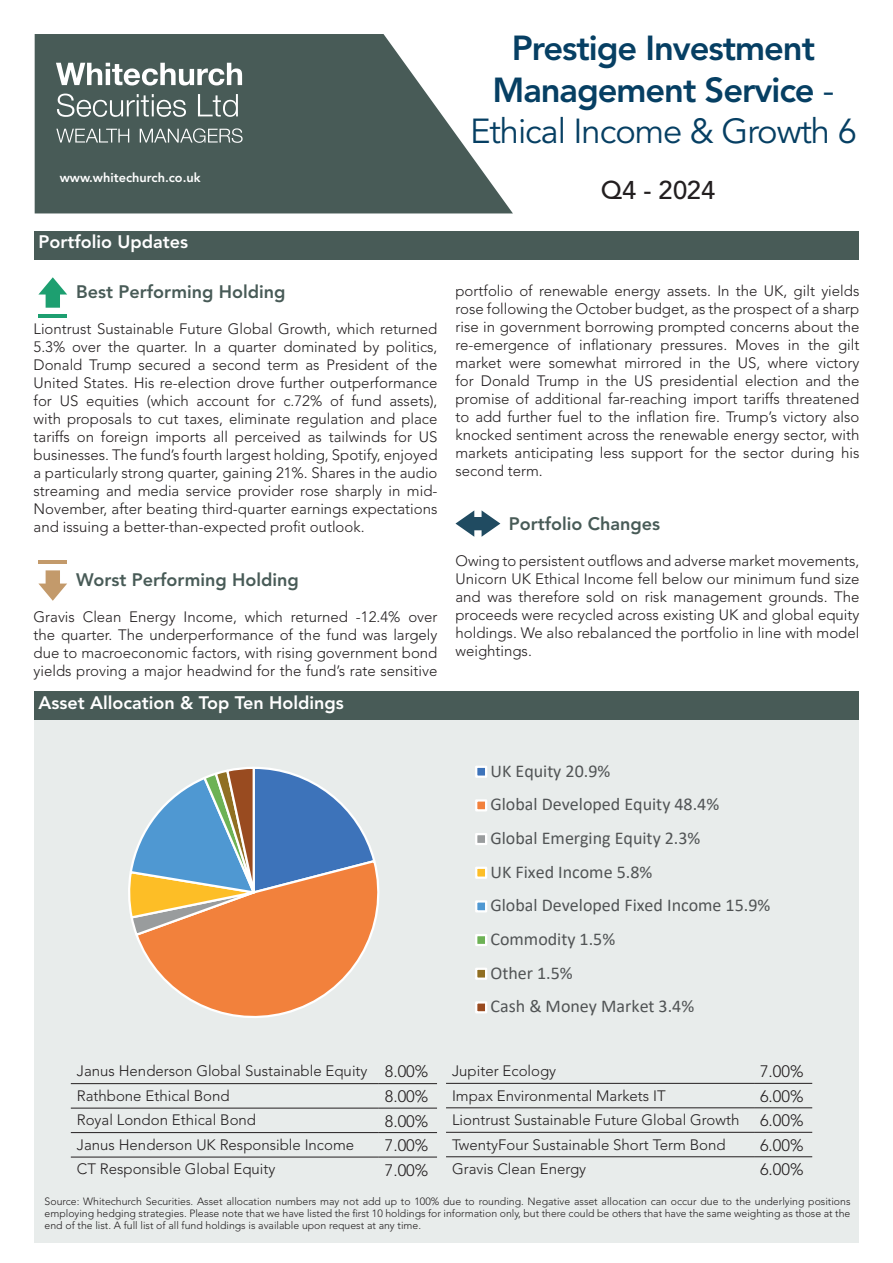
<style>
.page{position:relative;width:893px;height:1263px;background:#fff}
.page>*{position:absolute;margin:0;border:0;box-sizing:border-box;transform-origin:0 0}
.t1{font:800 34.5px/41.4px "Avenir LT Std";letter-spacing:-.03em;color:#063f63;text-align:center}
.t2{font:500 25.5px "Avenir LT Std";color:#231f20}
.t3{font:18px/33.6px "Calibri";color:#515455}
.t4{font:800 18px "Avenir LT Std";color:#485b57}
.t5{font:800 18px "Avenir LT Std";color:#fff}
.t6{font:300 16.5px "Avenir LT Std";color:#231f20}
.t7{font:300 15px/18px "Avenir LT Std";color:#231f20;text-align:justify}
.t8{font:800 12.75px "Avenir LT Std";color:#fff}
.t9{font:300 10.5px/12px "Avenir LT Std";color:#231f20;text-align:justify}
.s1{font-weight:400}
.s2{font-size:16.5px}
</style>
<div class="page">
<div style="left:34px;top:720px;width:825px;height:523px;background:#e8eceb"></div>
<div style="left:34px;top:231px;width:825px;height:28px;background:#485b57"></div>
<svg style="left:35px;top:34px;width:478px;height:179px;fill:#485b57"></svg>
<svg style="left:56px;top:128px;width:187px;height:15px;background:#73827f"></svg>
<svg style="left:57px;top:94px;width:181px;height:23px;background:#72807d"></svg>
<svg style="left:56px;top:63px;width:186px;height:22px"></svg>
<div style="left:34px;top:691px;width:825px;height:29px;background:#485b57"></div>
<hr style="left:71px;top:1083px;width:308px;height:1px;background:#231f20">
<hr style="left:379px;top:1083px;width:58px;height:1px;background:#231f20">
<hr style="left:71px;top:1108px;width:308px;height:1px;background:#231f20">
<hr style="left:379px;top:1108px;width:58px;height:1px;background:#231f20">
<hr style="left:71px;top:1132px;width:308px;height:1px;background:#231f20">
<hr style="left:379px;top:1132px;width:58px;height:1px;background:#231f20">
<hr style="left:71px;top:1157px;width:308px;height:1px;background:#231f20">
<hr style="left:379px;top:1157px;width:58px;height:1px;background:#231f20">
<hr style="left:446px;top:1107px;width:308px;height:1px;background:#231f20">
<hr style="left:754px;top:1107px;width:58px;height:1px;background:#231f20">
<hr style="left:446px;top:1132px;width:308px;height:1px;background:#231f20">
<hr style="left:754px;top:1132px;width:58px;height:1px;background:#231f20">
<hr style="left:446px;top:1083px;width:308px;height:1px;background:#231f20">
<hr style="left:754px;top:1083px;width:58px;height:1px;background:#231f20">
<hr style="left:446px;top:1156px;width:308px;height:1px;background:#231f20">
<hr style="left:754px;top:1156px;width:58px;height:1px;background:#231f20">
<svg style="left:38px;top:570px;width:29px;height:31px"></svg>
<hr style="left:38px;top:560px;width:29px;height:4px;background:#c39a6b">
<svg style="left:455px;top:510px;width:45px;height:27px"></svg>
<svg style="left:38px;top:277px;width:29px;height:31px"></svg>
<hr style="left:38px;top:314px;width:29px;height:4px;background:#1d9f70">
<svg style="left:128px;top:767px;width:251px;height:251px"></svg>
<div style="left:475px;top:766px;width:12px;height:12px;background:#3d73ba;border:2px solid #fff"></div>
<div style="left:475px;top:799px;width:12px;height:12px;background:#f2813c;border:2px solid #fff"></div>
<div style="left:475px;top:833px;width:12px;height:12px;background:#999c9d;border:2px solid #fff"></div>
<div style="left:475px;top:867px;width:12px;height:12px;background:#fdbe26;border:2px solid #fff"></div>
<div style="left:475px;top:900px;width:12px;height:12px;background:#4f98d2;border:2px solid #fff"></div>
<div style="left:475px;top:934px;width:12px;height:12px;background:#6db255;border:2px solid #fff"></div>
<div style="left:475px;top:968px;width:12px;height:12px;background:#906f22;border:2px solid #fff"></div>
<div style="left:475px;top:1001px;width:12px;height:12px;background:#994b20;border:2px solid #fff"></div>
<p class="t8" style="left:60px;top:170px;width:142px">www.whitechurch.co.uk</p>
<p class="t5" style="left:39px;top:232px;width:151px">Portfolio Updates</p>
<p class="t4" style="left:76px;top:281px;width:211px">Best Performing Holding</p>
<p class="t7" style="left:34px;top:320px;width:405px">Liontrust Sustainable Future Global Growth, which returned 5.3% over the quarter. In a quarter dominated by politics, Donald Trump secured a second term as President of the United States. His re-election drove further outperformance for US equities (which account for c.72% of fund assets), with proposals to cut taxes, eliminate regulation and place tariffs on foreign imports all perceived as tailwinds for US businesses. The fund’s fourth largest holding, Spotify, enjoyed a particularly strong quarter, gaining 21%. Shares in the audio streaming and media service provider rose sharply in mid-November, after beating third-quarter earnings expectations and issuing a better-than-expected profit outlook.</p>
<p class="t4" style="left:76px;top:569px;width:224px">Worst Performing Holding</p>
<p class="t7" style="left:34px;top:608px;width:405px">Gravis Clean Energy Income, which returned -12.4% over the quarter. The underperformance of the fund was largely due to macroeconomic factors, with rising government bond yields proving a major headwind for the fund’s rate sensitive</p>
<p class="t5" style="left:38px;top:692px;width:307px">Asset Allocation &amp; Top Ten Holdings</p>
<h1 class="t1" style="left:470px;top:28px;width:388px">Prestige Investment<br>Management Service <span class="s1">-<br>Ethical Income &amp; Growth 6</span></h1>
<h2 class="t2" style="left:601px;top:175px;width:116px">Q4 - 2024</h2>
<p class="t7" style="left:455px;top:282px;width:405px">portfolio of renewable energy assets. In the UK, gilt yields rose following the October budget, as the prospect of a sharp rise in government borrowing prompted concerns about the re-emergence of inflationary pressures. Moves in the gilt market were somewhat mirrored in the US, where victory for Donald Trump in the US presidential election and the promise of additional far-reaching import tariffs threatened to add further fuel to the inflation fire. Trump’s victory also knocked sentiment across the renewable energy sector, with markets anticipating less support for the sector during his second term.</p>
<p class="t4" style="left:509px;top:513px;width:153px">Portfolio Changes</p>
<p class="t7" style="left:455px;top:552px;width:405px">Owing to persistent outflows and adverse market movements, Unicorn UK Ethical Income fell below our minimum fund size and was therefore sold on risk management grounds. The proceeds were recycled across existing UK and global equity holdings. We also rebalanced the portfolio in line with model weightings.</p>
<p class="t7" style="left:77px;top:1059px;width:353px;line-height:24.8px">Janus Henderson Global Sustainable Equity <span class="s2">8.00%<br></span>Rathbone Ethical Bond</p>
<p class="t6" style="left:385px;top:1087px;width:45px">8.00%</p>
<p class="t7" style="left:77px;top:1111px;width:181px">Royal London Ethical Bond</p>
<p class="t6" style="left:385px;top:1111px;width:45px">8.00%</p>
<p class="t7" style="left:77px;top:1136px;width:279px">Janus Henderson UK Responsible Income</p>
<p class="t6" style="left:385px;top:1136px;width:45px">7.00%</p>
<p class="t7" style="left:77px;top:1160px;width:200px">CT Responsible Global Equity</p>
<p class="t6" style="left:385px;top:1160px;width:45px">7.00%</p>
<p class="t3" style="left:490px;top:753px;width:281px">UK Equity 20.9%<br>Global Developed Equity 48.4%<br>Global Emerging Equity 2.3%<br>UK Fixed Income 5.8%<br>Global Developed Fixed Income 15.9%<br>Commodity 1.5%<br>Other 1.5%<br>Cash &amp; Money Market 3.4%</p>
<p class="t7" style="left:452px;top:1062px;width:106px">Jupiter Ecology</p>
<p class="t6" style="left:760px;top:1062px;width:45px">7.00%</p>
<p class="t7" style="left:452px;top:1086px;width:215px">Impax Environmental Markets IT</p>
<p class="t6" style="left:760px;top:1086px;width:45px">6.00%</p>
<p class="t7" style="left:452px;top:1108px;width:353px;line-height:24.5px">Liontrust Sustainable Future Global Growth <span class="s2">6.00%<br></span>TwentyFour Sustainable Short Term Bond</p>
<p class="t6" style="left:760px;top:1135px;width:45px">6.00%</p>
<p class="t7" style="left:452px;top:1160px;width:136px">Gravis Clean Energy</p>
<p class="t6" style="left:760px;top:1160px;width:45px">6.00%</p>
<p class="t9" style="left:45px;top:1195px;width:807px">Source: Whitechurch Securities. Asset allocation numbers may not add up to 100% due to rounding. Negative asset allocation can occur due to the underlying positions employing hedging strategies. Please note that we have listed the first 10 holdings for information only, but there could be others that have the same weighting as those at the end of the list. A full list of all fund holdings is available upon request at any time.</p>
</div>
